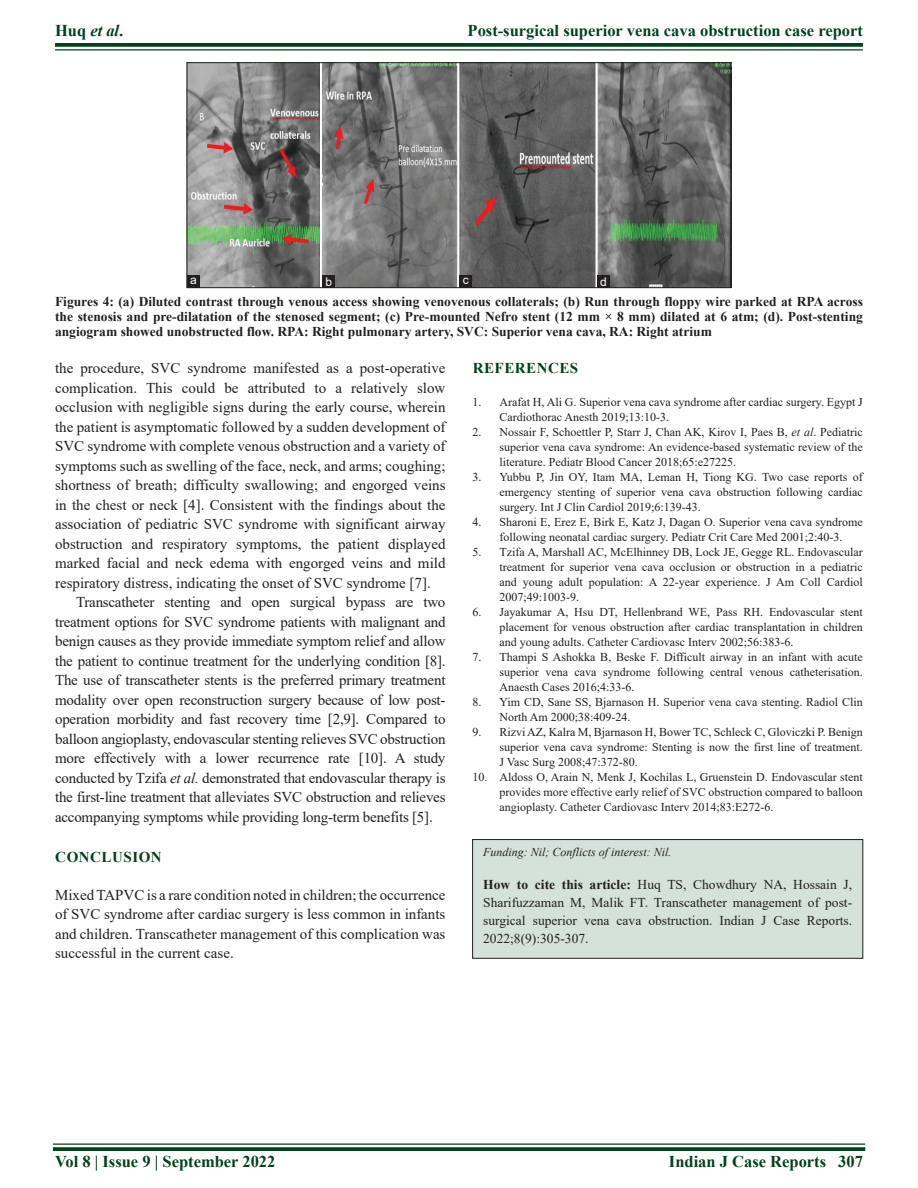
<style>
.page{position:relative;width:918px;height:1188px;background:#fff}
.page>*{position:absolute;margin:0;border:0;box-sizing:border-box;transform-origin:0 0}
.RF{font:700 16.5px "Times New Roman";color:#00421c}
.TXFL{font:15px/19.5px "Times New Roman";color:#231f20;text-align:justify}
.TX{font:15px/19.5px "Times New Roman";letter-spacing:-.015em;color:#231f20;text-align:justify}
.t1{font:700 15px "Times New Roman";letter-spacing:.035em;color:#00421c}
.FGC{font:700 13.5px/15px "Times New Roman";color:#231f20;text-align:justify}
.HTC{font:13.5px/18px "Times New Roman";color:#231f20;text-align:justify}
.REF{font:12px/15px "Times New Roman";color:#231f20;text-align:justify}
.SRC{font:italic 12px "Times New Roman";color:#231f20}
.LABEL{font:12px "Arial";color:#fff}
.s1{font-style:italic}
.s2{font-weight:700}
</style>
<div class="page">
<svg style="left:55px;top:43px;width:808px;height:4px;background:#0f4d29"></svg>
<hr style="left:55px;top:49px;width:808px;height:2px;background:#00421c">
<hr style="left:53px;top:1143px;width:812px;height:2px;background:#00421c">
<svg style="left:53px;top:1147px;width:812px;height:4px;background:#0f4d29"></svg>
<div style="left:473px;top:840px;width:390px;height:118px;background:#d4e2db"></div>
<div style="left:473px;top:839px;width:390px;height:119px;border:1px solid #231f20"></div>
<img style="left:189px;top:65px;width:540px;height:221px">
<div style="left:187px;top:63px;width:544px;height:225px;border:1px solid #231f20"></div>
<div style="left:597px;top:275px;width:13px;height:13px;background:#231f20"></div>
<div style="left:459px;top:275px;width:13px;height:13px;background:#231f20"></div>
<div style="left:323px;top:275px;width:12px;height:13px;background:#231f20"></div>
<div style="left:187px;top:275px;width:13px;height:13px;background:#231f20"></div>
<h1 class="RF" style="left:55px;top:18px;width:70px">Huq <span class="s1">et al</span>.</h1>
<h1 class="RF" style="left:468px;top:18px;width:397px">Post-surgical superior vena cava obstruction case report</h1>
<p class="LABEL" style="left:190px;top:272px;width:8px">a</p>
<p class="LABEL" style="left:326px;top:273px;width:8px">b</p>
<p class="LABEL" style="left:463px;top:272px;width:7px">c</p>
<p class="LABEL" style="left:600px;top:273px;width:8px">d</p>
<p class="FGC" style="left:55px;top:294px;width:809px">Figures 4: (a) Diluted contrast through venous access showing venovenous collaterals; (b) Run through floppy wire parked at RPA across the stenosis and pre-dilatation of the stenosed segment; (c) Pre-mounted Nefro stent (12 mm × 8 mm) dilated at 6 atm; (d). Post-stenting angiogram showed unobstructed flow. RPA: Right pulmonary artery, SVC: Superior vena cava, RA: Right atrium</p>
<p class="TXFL" style="left:55px;top:358px;width:392px">the procedure, SVC syndrome manifested as a post-operative complication. This could be attributed to a relatively slow occlusion with negligible signs during the early course, wherein the patient is asymptomatic followed by a sudden development of SVC syndrome with complete venous obstruction and a variety of symptoms such as swelling of the face, neck, and arms; coughing; shortness of breath; difficulty swallowing; and engorged veins in the chest or neck [4]. Consistent with the findings about the association of pediatric SVC syndrome with significant airway obstruction and respiratory symptoms, the patient displayed marked facial and neck edema with engorged veins and mild respiratory distress, indicating the onset of SVC syndrome [7].</p>
<p class="TX" style="left:55px;top:592px;width:392px;text-indent:21px">Transcatheter stenting and open surgical bypass are two treatment options for SVC syndrome patients with malignant and benign causes as they provide immediate symptom relief and allow the patient to continue treatment for the underlying condition [8].<br>The use of transcatheter stents is the preferred primary treatment modality over open reconstruction surgery because of low post&shy;operation morbidity and fast recovery time [2,9]. Compared to balloon angioplasty, endovascular stenting relieves SVC obstruction more effectively with a lower recurrence rate [10]. A study conducted by Tzifa <span class="s1">et al.</span> demonstrated that endovascular therapy is the first-line treatment that alleviates SVC obstruction and relieves accompanying symptoms while providing long-term benefits [5].</p>
<h1 class="t1" style="left:55px;top:847px;width:108px">CONCLUSION</h1>
<p class="TXFL" style="left:55px;top:885px;width:392px">Mixed TAPVC is a rare condition noted in children; the occurrence of SVC syndrome after cardiac surgery is less common in infants and children. Transcatheter management of this complication was successful in the current case.</p>
<h1 class="t1" style="left:473px;top:357px;width:107px">REFERENCES</h1>
<p class="REF" style="left:500px;top:394px;width:365px;text-indent:-27px">1. Arafat H, Ali G. Superior vena cava syndrome after cardiac surgery. Egypt J<br>Cardiothorac Anesth 2019;13:10-3.</p>
<p class="REF" style="left:500px;top:424px;width:365px;text-indent:-27px">2. Nossair F, Schoettler P, Starr J, Chan AK, Kirov I, Paes B, <span class="s1">et al</span>. Pediatric superior vena cava syndrome: An evidence-based systematic review of the literature. Pediatr Blood Cancer 2018;65:e27225.</p>
<p class="REF" style="left:500px;top:469px;width:365px;text-indent:-27px">3. Yubbu P, Jin OY, Itam MA, Leman H, Tiong KG. Two case reports of emergency stenting of superior vena cava obstruction following cardiac surgery. Int J Clin Cardiol 2019;6:139-43.</p>
<p class="REF" style="left:472px;top:514px;width:392px;text-align:center">4. Sharoni E, Erez E, Birk E, Katz J, Dagan O. Superior vena cava syndrome following neonatal cardiac surgery. Pediatr Crit Care Med 2001;2:40-3.</p>
<p class="REF" style="left:500px;top:544px;width:365px;text-indent:-27px">5. Tzifa A, Marshall AC, McElhinney DB, Lock JE, Gegge RL. Endovascular treatment for superior vena cava occlusion or obstruction in a pediatric and young adult population: A 22-year experience. J Am Coll Cardiol 2007;49:1003-9.</p>
<p class="REF" style="left:500px;top:604px;width:365px;text-indent:-27px">6. Jayakumar A, Hsu DT, Hellenbrand WE, Pass RH. Endovascular stent placement for venous obstruction after cardiac transplantation in children and young adults. Catheter Cardiovasc Interv 2002;56:383-6.</p>
<p class="REF" style="left:500px;top:649px;width:365px;text-indent:-27px">7. Thampi S Ashokka B, Beske F. Difficult airway in an infant with acute superior vena cava syndrome following central venous catheterisation.<br>Anaesth Cases 2016;4:33-6.</p>
<p class="REF" style="left:500px;top:694px;width:365px;text-indent:-27px">8. Yim CD, Sane SS, Bjarnason H. Superior vena cava stenting. Radiol Clin<br>North Am 2000;38:409-24.</p>
<p class="REF" style="left:500px;top:724px;width:365px;text-indent:-27px">9. Rizvi AZ, Kalra M, Bjarnason H, Bower TC, Schleck C, Gloviczki P. Benign superior vena cava syndrome: Stenting is now the first line of treatment.<br>J Vasc Surg 2008;47:372-80.</p>
<p class="REF" style="left:500px;top:769px;width:365px;text-indent:-27px">10. Aldoss O, Arain N, Menk J, Kochilas L, Gruenstein D. Endovascular stent provides more effective early relief of SVC obstruction compared to balloon angioplasty. Catheter Cardiovasc Interv 2014;83:E272-6.</p>
<p class="SRC" style="left:483px;top:844px;width:190px">Funding: Nil; Conflicts of interest: Nil.</p>
<p class="HTC" style="left:483px;top:875px;width:370px"><span class="s2">How to cite this article:</span> Huq TS, Chowdhury NA, Hossain J, Sharifuzzaman M, Malik FT. Transcatheter management of post&shy;surgical superior vena cava obstruction. Indian J Case Reports.<br>2022;8(9):305-307.</p>
<p class="RF" style="left:55px;top:1150px;width:222px">Vol 8 | Issue 9 | September 2022</p>
<p class="RF" style="left:669px;top:1150px;width:195px">Indian J Case Reports 307</p>
</div>
